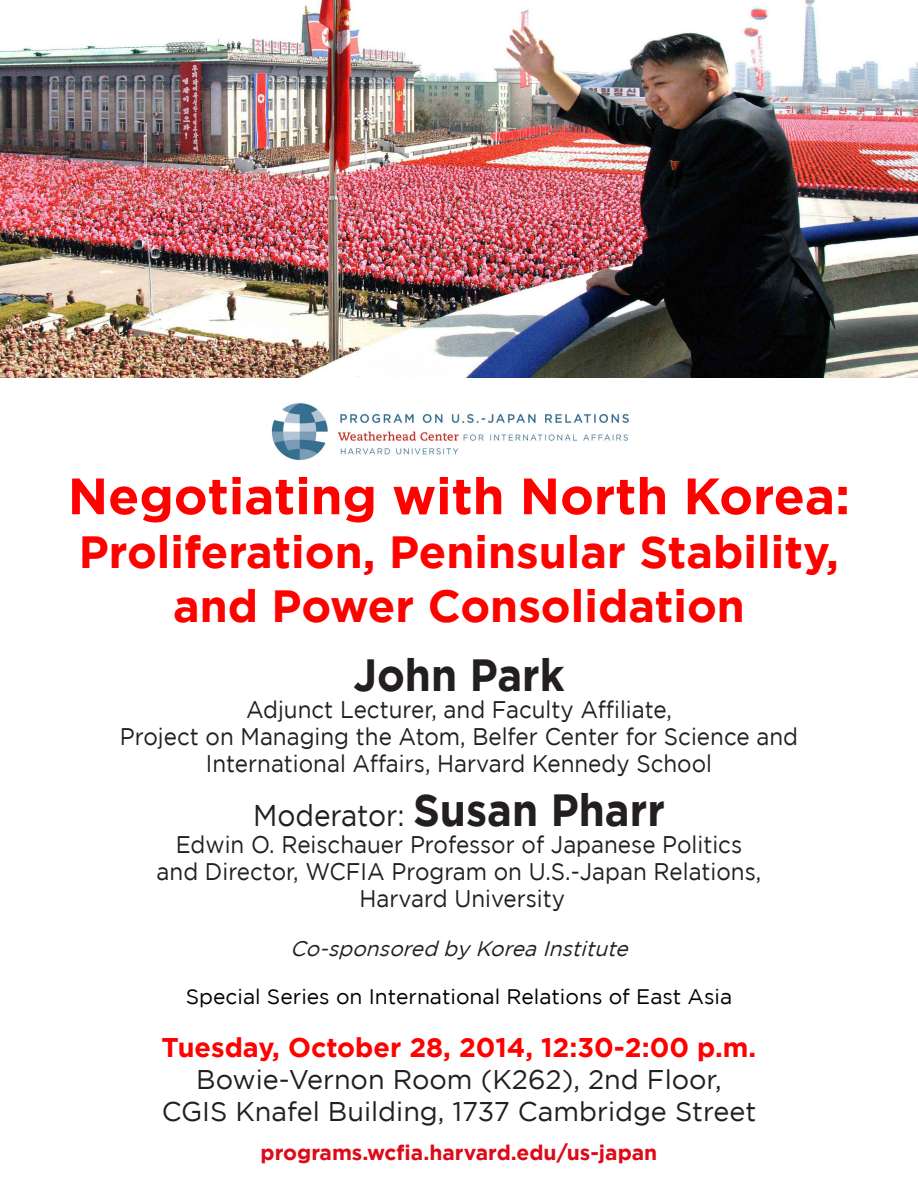
<style>
.page{position:relative;width:918px;height:1188px;background:#fff}
.page>*{position:absolute;margin:0;border:0;box-sizing:border-box;transform-origin:0 0}
.t1{font:700 51px "Gotham";color:#fe0200}
.t2{font:700 45px/54px "Gotham";color:#fe0200;text-align:center}
.t3{font:700 45px "Gotham";color:#231f20;scale:.93 1}
.t4{font:30px "Gotham";color:#231f20;scale:.93 1}
.t5{font:27px/32.4px "Gotham";color:#231f20;text-align:center}
.t6{font:700 27px "Gotham";color:#fe0100}
.t7{font:24px/27px "Gotham";color:#231f20;text-align:center;scale:.93 1}
.t8{font:21px "Gotham";color:#000}
.t9{font:700 21px "Gotham";color:#de0a18}
.t10{font:italic 21px "Gotham";color:#231f20}
.s1{font-weight:700;font-size:45px}
</style>
<div class="page">
<img style="left:271px;top:403px;width:358px;height:58px">
<img style="left:0;top:0;width:918px;height:378px">
<h1 class="t1" style="left:68px;top:467px;width:784px">Negotiating with North Korea:</h1>
<h2 class="t2" style="left:79px;top:524px;width:762px">Proliferation, Peninsular Stability, and Power Consolidation</h2>
<h2 class="t3" style="left:353px;top:649px;width:229px">John Park</h2>
<p class="t7" style="left:120px;top:696px;width:731px">Adjunct Lecturer, and Faculty Affiliate,<br>Project on Managing the Atom, Belfer Center for Science and<br>International Affairs, Harvard Kennedy School</p>
<p class="t4" style="left:253px;top:799px;width:444px">Moderator: <span class="s1">Susan Pharr</span></p>
<p class="t7" style="left:157px;top:831px;width:652px">Edwin O. Reischauer Professor of Japanese Politics and Director, WCFIA Program on U.S.-Japan Relations,<br>Harvard University</p>
<p class="t10" style="left:290px;top:936px;width:345px">Co-sponsored by Korea Institute</p>
<p class="t8" style="left:186px;top:984px;width:548px">Special Series on International Relations of East Asia</p>
<p class="t6" style="left:162px;top:1031px;width:596px">Tuesday, October 28, 2014, 12:30-2:00 p.m.</p>
<p class="t5" style="left:162px;top:1063px;width:596px">Bowie-Vernon Room (K262), 2nd Floor,<br>CGIS Knafel Building, 1737 Cambridge Street</p>
<p class="t9" style="left:261px;top:1141px;width:398px">programs.wcfia.harvard.edu/us-japan</p>
</div>
